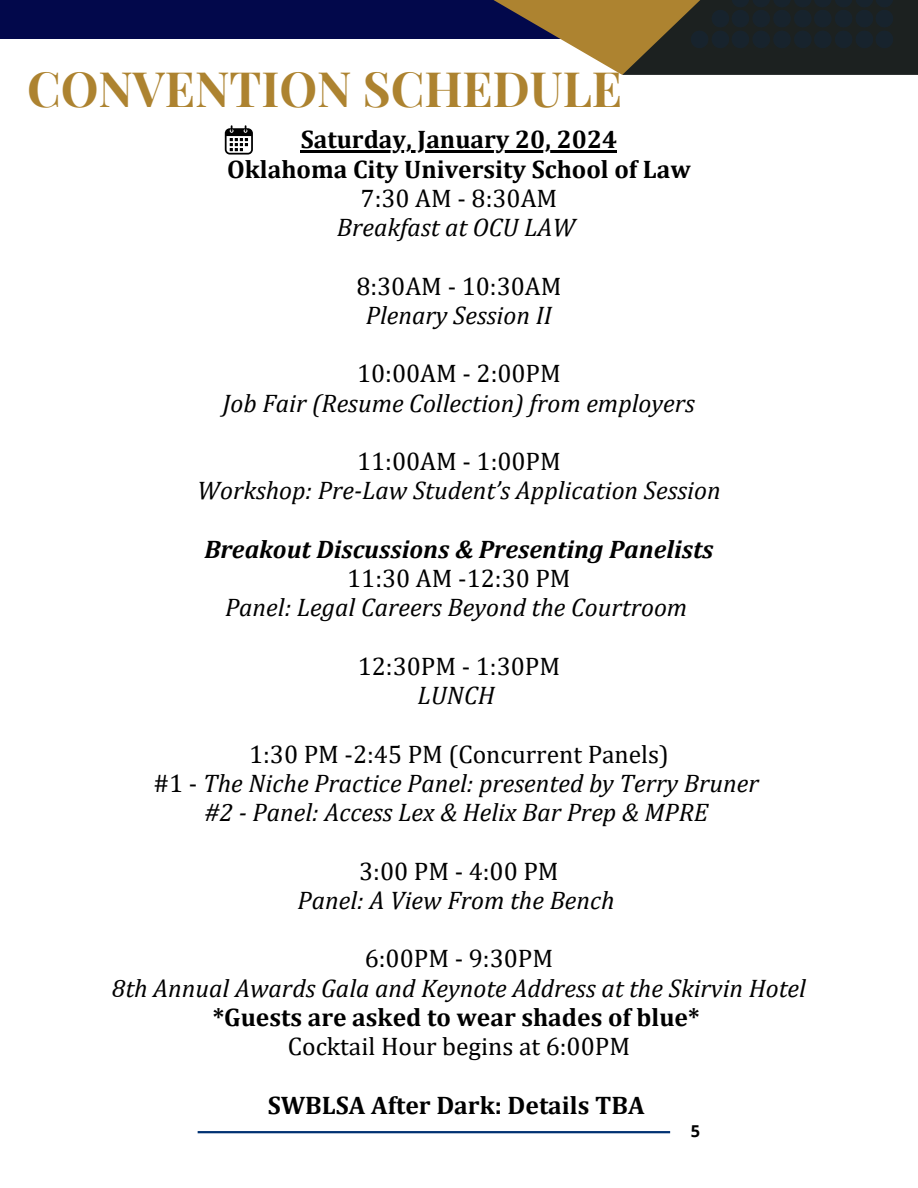
<style>
.page{position:relative;width:918px;height:1188px;background:#fff}
.page>*{position:absolute;margin:0;border:0;box-sizing:border-box;transform-origin:0 0}
.t1{font:700 47.7px "Playfair Display SC";color:#ad8330}
.t2{font:italic 25.5px "Cambria";color:#000}
.t3{font:25.5px "Cambria";color:#000}
.t4{font:700 25.5px "Cambria";color:#000}
.t5{font:italic 700 25.5px "Cambria";color:#000}
.t6{font:700 16.35px "Open Sans";color:#000}
.s1{font-style:normal}
</style>
<div class="page">
<hr style="left:198px;top:1131px;width:472px;height:2px;background:#003172">
<div style="left:0;top:0;width:618px;height:39px;background:#02084b"></div>
<svg style="left:493px;top:0;width:129px;height:75px"></svg>
<svg style="left:622px;top:0;width:296px;height:75px;background:#3e3824"></svg>
<svg style="left:691px;top:0;width:202px;height:48px;background:#192227"></svg>
<hr style="left:301px;top:151px;width:316px;height:2px;background:#000">
<svg style="left:225px;top:125px;width:28px;height:30px"></svg>
<p class="t1" style="left:27px;top:56px;width:597px">CONVENTION SCHEDULE</p>
<p class="t4" style="left:301px;top:124px;width:318px">Saturday, January 20, 2024</p>
<p class="t4" style="left:227px;top:153px;width:465px">Oklahoma City University School of Law</p>
<p class="t3" style="left:361px;top:183px;width:198px">7:30 AM - 8:30AM</p>
<p class="t2" style="left:337px;top:212px;width:240px">Breakfast at OCU LAW</p>
<p class="t3" style="left:356px;top:270px;width:207px">8:30AM - 10:30AM</p>
<p class="t2" style="left:366px;top:300px;width:188px">Plenary Session II</p>
<p class="t3" style="left:357px;top:358px;width:205px">10:00AM - 2:00PM</p>
<p class="t2" style="left:223px;top:387px;width:473px">Job Fair (Resume Collection) from employers</p>
<p class="t3" style="left:357px;top:446px;width:205px">11:00AM - 1:00PM</p>
<p class="t2" style="left:197px;top:475px;width:525px">Workshop: Pre-Law Student’s Application Session</p>
<p class="t5" style="left:204px;top:534px;width:511px">Breakout Discussions &amp; Presenting Panelists</p>
<p class="t3" style="left:347px;top:563px;width:225px">11:30 AM -12:30 PM</p>
<p class="t2" style="left:225px;top:592px;width:464px">Panel: Legal Careers Beyond the Courtroom</p>
<p class="t3" style="left:358px;top:651px;width:204px">12:30PM - 1:30PM</p>
<p class="t2" style="left:417px;top:680px;width:79px">LUNCH</p>
<p class="t3" style="left:249px;top:738px;width:421px">1:30 PM -2:45 PM (Concurrent Panels)</p>
<p class="t2" style="left:153px;top:768px;width:607px"><span class="s1">#1 -</span> The Niche Practice Panel: presented by Terry Bruner</p>
<p class="t2" style="left:204px;top:797px;width:506px">#2 - Panel: Access Lex &amp; Helix Bar Prep &amp; MPRE</p>
<p class="t3" style="left:359px;top:855px;width:201px">3:00 PM - 4:00 PM</p>
<p class="t2" style="left:298px;top:885px;width:319px">Panel: A View From the Bench</p>
<p class="t3" style="left:365px;top:943px;width:190px">6:00PM - 9:30PM</p>
<p class="t2" style="left:112px;top:972px;width:696px">8th Annual Awards Gala and Keynote Address at the Skirvin Hotel</p>
<p class="t4" style="left:213px;top:1002px;width:488px">*Guests are asked to wear shades of blue*</p>
<p class="t3" style="left:288px;top:1031px;width:344px">Cocktail Hour begins at 6:00PM</p>
<p class="t4" style="left:268px;top:1089px;width:378px">SWBLSA After Dark: Details TBA</p>
<p class="t6" style="left:691px;top:1119px;width:11px">5</p>
</div>
